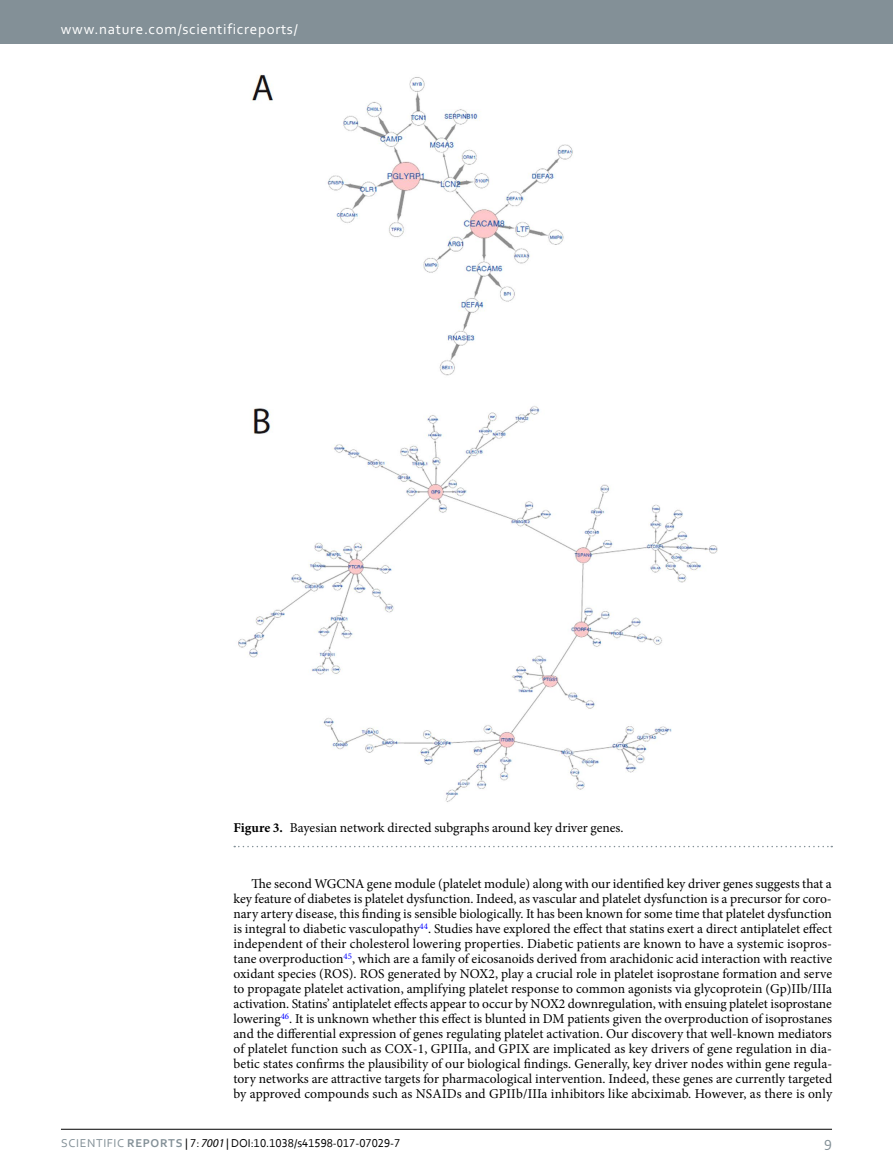
<style>
.page{position:relative;width:893px;height:1174px;background:#fff}
.page>*{position:absolute;margin:0;border:0;box-sizing:border-box;transform-origin:0 0}
.t1{font:15px "Corbel 2";letter-spacing:.045em;color:#fff}
.t2{font:15px "Corbel 2";color:#839097}
.t3{font:13.5px/15px "Minion Pro";color:#000;text-align:justify}
.t4{font:12px "Corbel";color:#000}
.s1{font-weight:700}
.s2{font-family:"Corbel 2";color:#839097}
.s3{font-family:"Corbel Bold 2";color:#839097}
.s4{font-family:"Myriad Pro";font-style:italic}
</style>
<div class="page">
<div style="left:0;top:0;width:893px;height:43px;background:#839097"></div>
<hr style="left:61px;top:1129px;width:771px;height:1px;background:#000">
<img style="left:238px;top:74px;width:480px;height:728px">
<svg style="left:234px;top:845px;width:598px;height:2px"></svg>
<p class="t1" style="left:61px;top:19px;width:238px">www.nature.com/scientificreports/</p>
<p class="t3" style="left:233px;top:819px;width:392px"><span class="s1">Figure 3.</span> Bayesian network directed subgraphs around key driver genes.</p>
<p class="t3" style="left:233px;top:876px;width:600px;text-indent:18px">The second WGCNA gene module (platelet module) along with our identified key driver genes suggests that a key feature of diabetes is platelet dysfunction. Indeed, as vascular and platelet dysfunction is a precursor for coro&shy;nary artery disease, this finding is sensible biologically. It has been known for some time that platelet dysfunction is integral to diabetic vasculopathy<sup>44</sup>. Studies have explored the effect that statins exert a direct antiplatelet effect independent of their cholesterol lowering properties. Diabetic patients are known to have a systemic isopros&shy;tane overproduction<sup>45</sup>, which are a family of eicosanoids derived from arachidonic acid interaction with reactive oxidant species (ROS). ROS generated by NOX2, play a crucial role in platelet isoprostane formation and serve to propagate platelet activation, amplifying platelet response to common agonists via glycoprotein (Gp)IIb/IIIa activation. Statins’ antiplatelet effects appear to occur by NOX2 downregulation, with ensuing platelet isoprostane lowering<sup>46</sup>. It is unknown whether this effect is blunted in DM patients given the overproduction of isoprostanes and the differential expression of genes regulating platelet activation. Our discovery that well-known mediators of platelet function such as COX-1, GPIIIa, and GPIX are implicated as key drivers of gene regulation in dia&shy;betic states confirms the plausibility of our biological findings. Generally, key driver nodes within gene regula&shy;tory networks are attractive targets for pharmacological intervention. Indeed, these genes are currently targeted by approved compounds such as NSAIDs and GPIIb/IIIa inhibitors like abciximab. However, as there is only</p>
<p class="t4" style="left:61px;top:1135px;width:341px"><span class="s2">SCIeNtIfIC</span> <span class="s3">REPORTS</span> | 7: <span class="s4">7001</span> | DOI:10.1038/s41598-017-07029-7</p>
<p class="t2" style="left:824px;top:1132px;width:9px">9</p>
</div>
